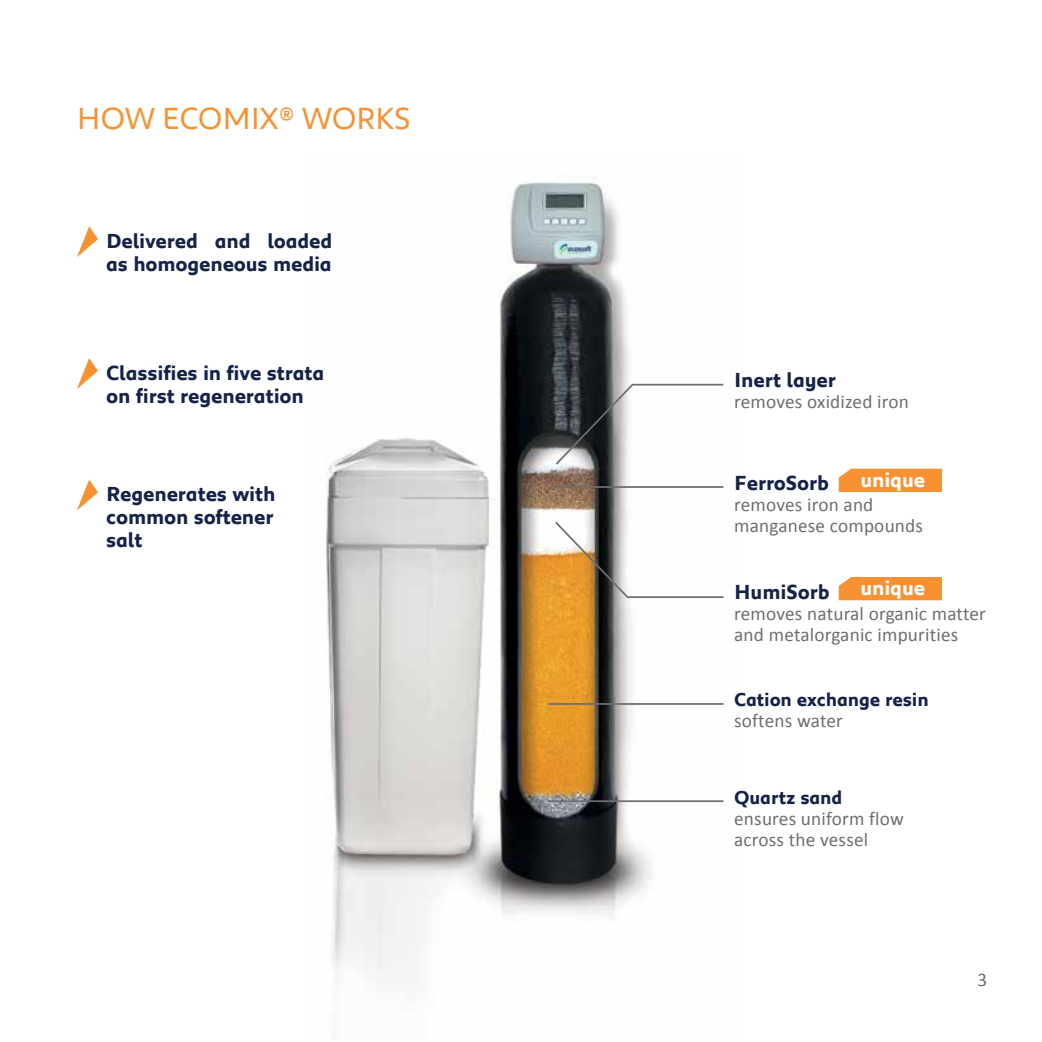
<style>
.page{position:relative;width:1042px;height:1042px;background:#fff}
.page>*{position:absolute;margin:0;border:0;box-sizing:border-box;transform-origin:0 0}
.t1{font:31.5px "Peugeot";letter-spacing:-.01em;color:#f79131}
.t2{font:700 21px/22.8px "Peugeot";letter-spacing:-.01em;color:#142347}
.t3{font:700 21px "Peugeot";letter-spacing:-.01em;color:#fff}
.t4{font:19.25px/21px "Calibri";letter-spacing:.01em;color:#6d6e71}
.t5{font:700 19.25px "Peugeot";letter-spacing:-.01em;color:#142347}
</style>
<div class="page">
<img style="left:326px;top:177px;width:398px;height:795px">
<svg style="left:77px;top:226px;width:21px;height:31px"></svg>
<svg style="left:77px;top:358px;width:21px;height:31px"></svg>
<svg style="left:77px;top:479px;width:21px;height:31px"></svg>
<hr style="left:548px;top:800px;width:175px;height:2px;background:#6d6e71">
<hr style="left:548px;top:703px;width:175px;height:2px;background:#6d6e71">
<hr style="left:556px;top:486px;width:167px;height:2px;background:#6d6e71">
<svg style="left:554px;top:383px;width:170px;height:83px"></svg>
<svg style="left:553px;top:520px;width:171px;height:79px"></svg>
<div style="left:839px;top:469px;width:103px;height:23px;background:#f79131"></div>
<div style="left:839px;top:577px;width:103px;height:23px;background:#f79131"></div>
<h1 class="t1" style="left:77px;top:97px;width:332px">H OW ECOMIX® WORKS</h1>
<p class="t2" style="left:106px;top:229px;width:228px">Delivered and loaded as homogeneous media</p>
<p class="t2" style="left:106px;top:361px;width:220px">Classifies in five strata on first regeneration</p>
<p class="t2" style="left:106px;top:482px;width:171px;text-align:justify">Regenerates with common softener salt</p>
<p class="t2" style="left:734px;top:368px;width:103px">Inert layer</p>
<p class="t4" style="left:734px;top:391px;width:176px">removes oxidized iron</p>
<p class="t3" style="left:860px;top:465px;width:66px">unique</p>
<p class="t2" style="left:734px;top:470px;width:96px">FerroSorb</p>
<p class="t4" style="left:734px;top:494px;width:190px">removes iron and manganese compounds</p>
<p class="t3" style="left:860px;top:573px;width:66px">unique</p>
<p class="t2" style="left:734px;top:579px;width:97px">HumiSorb</p>
<p class="t4" style="left:734px;top:603px;width:253px">removes natural organic matter and metalorganic impurities</p>
<p class="t5" style="left:734px;top:686px;width:196px">Cation exchange resin</p>
<p class="t4" style="left:734px;top:710px;width:110px">softens water</p>
<p class="t5" style="left:734px;top:784px;width:110px">Quartz sand</p>
<p class="t4" style="left:734px;top:808px;width:171px">ensures uniform flow across the vessel</p>
<p class="t4" style="left:977px;top:969px;width:11px">3</p>
</div>
